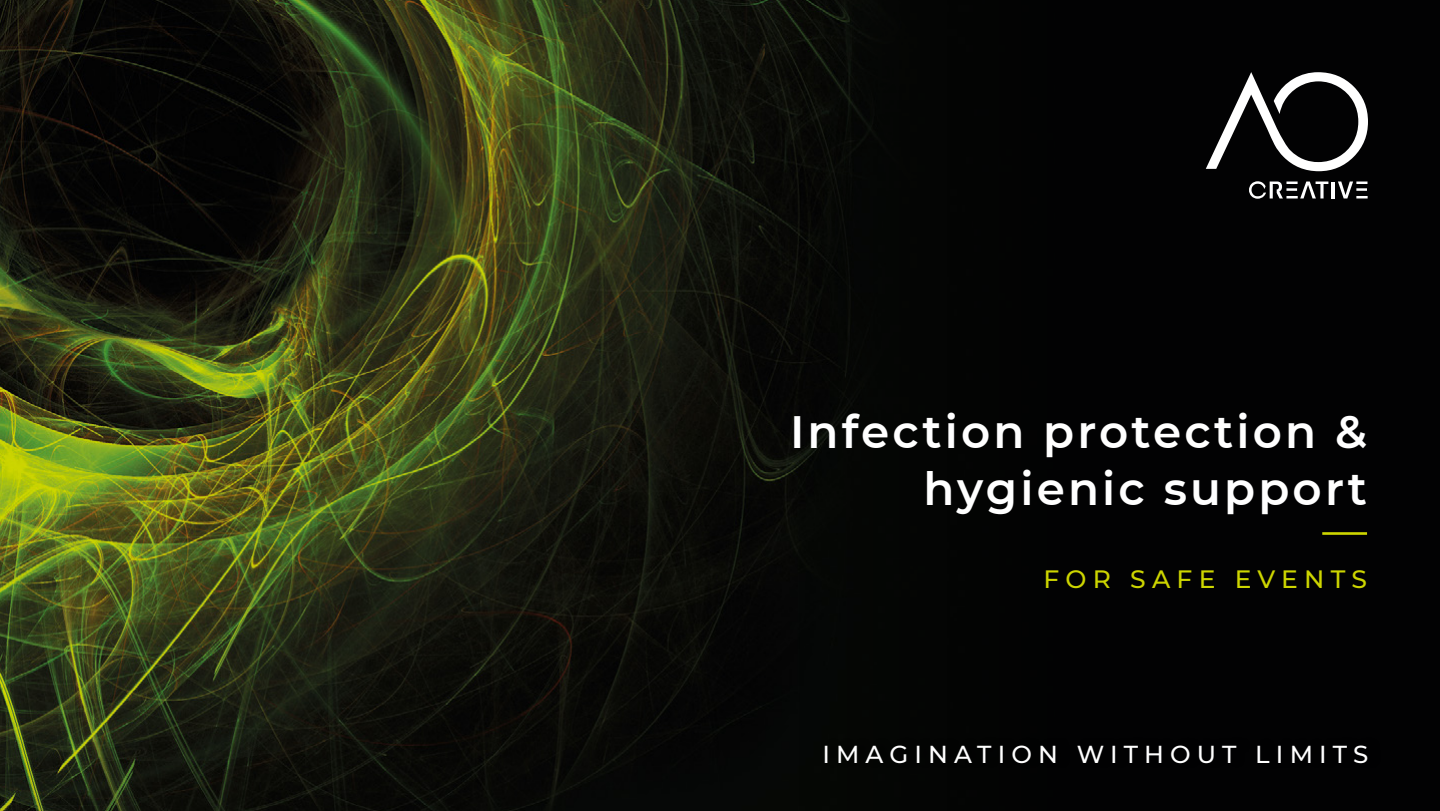
<style>
.page{position:relative;width:1440px;height:811px;background:#fff}
.page>*{position:absolute;margin:0;border:0;box-sizing:border-box;transform-origin:0 0}
.t1{font:600 45.2px/57.6px "Montserrat";letter-spacing:.07em;color:#fff;text-align:right}
.t2{font:500 25px "Montserrat";letter-spacing:.25em;color:#cdd500}
.t3{font:500 24.4px "Montserrat";letter-spacing:.25em;color:#fff}
</style>
<div class="page">
<div style="left:49px;top:0;width:1391px;height:810px;background:#020203"></div>
<img style="left:0;top:0;width:876px;height:810px">
<hr style="left:1322px;top:532px;width:45px;height:2px;background:#cdd500">
<div style="left:824px;top:736px;width:557px;height:31px;background:#000"></div>
<hr style="left:1332px;top:181px;width:3px;height:17px;background:#fff">
<svg style="left:1338px;top:181px;width:30px;height:17px"></svg>
<svg style="left:1249px;top:181px;width:79px;height:18px"></svg>
<svg style="left:1206px;top:72px;width:162px;height:99px"></svg>
<p class="t1" style="left:790px;top:400px;width:579px">Infection protection &amp; hygienic support</p>
<p class="t2" style="left:1044px;top:561px;width:325px">FOR SAFE EVENTS</p>
<p class="t3" style="left:822px;top:736px;width:547px">IMAGINATION WITHOUT LIMITS</p>
</div>
